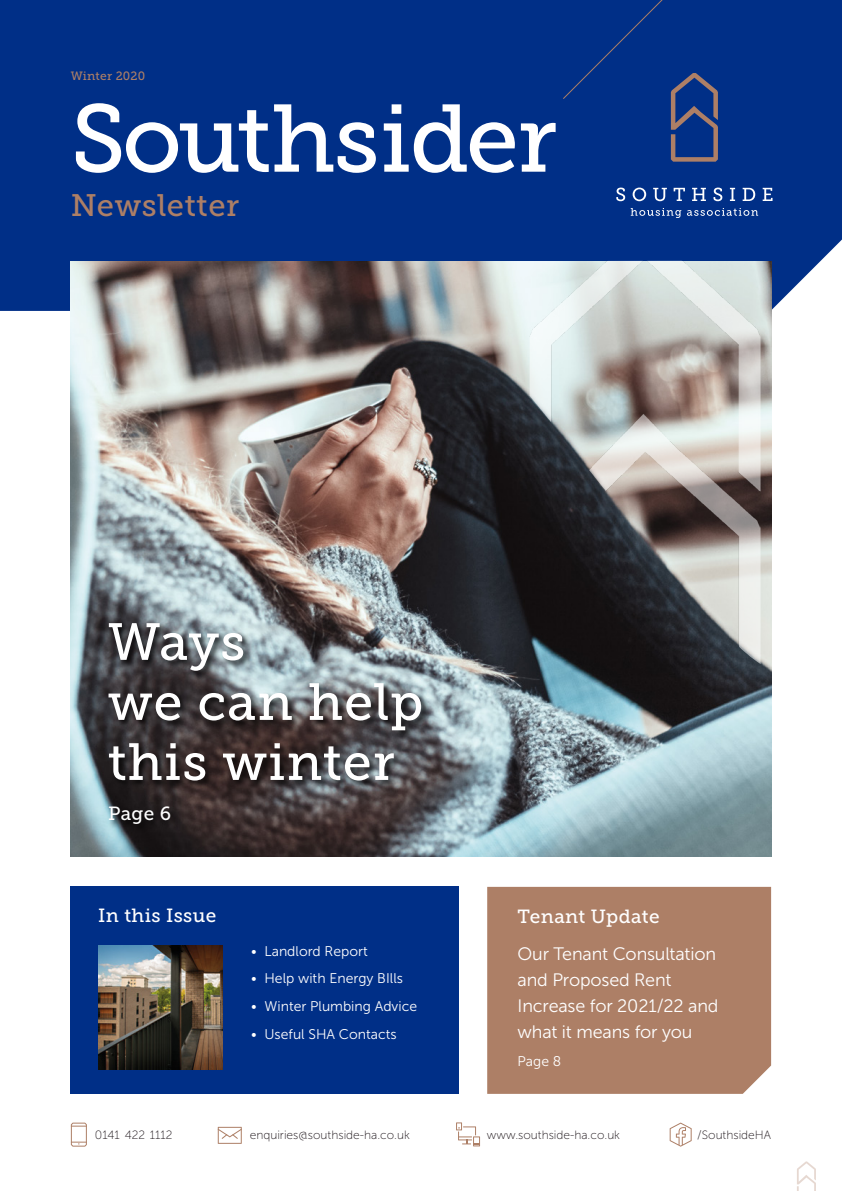
<style>
.page{position:relative;width:842px;height:1191px;background:#fff}
.page>*{position:absolute;margin:0;border:0;box-sizing:border-box;transform-origin:0 0}
.t1{font:95.3px "Museo Slab 500";letter-spacing:-.02em;color:#fff}
.t2{font:52px/60px "Museo Slab 500";letter-spacing:.02em;color:#fff}
.t3{font:31px "Museo Slab 500";letter-spacing:.02em;color:#ad7f66}
.t4{font:19px "Museo Slab 500";letter-spacing:.02em;color:#fff}
.t5{font:18px/26px "Museo Sans 300";letter-spacing:-.01em;color:#fff}
.t6{font:14px "Museo Sans 300";color:#fff}
.t7{font:12px "Museo Sans 100";color:#1d151a}
.t8{font:12px "Museo Slab 500";letter-spacing:.02em;color:#ad7f66}
</style>
<div class="page">
<div style="left:0;top:0;width:842px;height:311px;background:#002f87"></div>
<div style="left:71px;top:887px;width:388px;height:206px;background:#002f87"></div>
<div style="left:487px;top:887px;width:284px;height:206px;background:#ad7f66"></div>
<img style="left:71px;top:261px;width:700px;height:595px">
<div style="left:107px;top:622px;width:324px;height:211px;background:#000;opacity:.75"></div>
<img style="left:530px;top:260px;width:230px;height:404px">
<img style="left:98px;top:945px;width:125px;height:125px">
<svg style="left:71px;top:1122px;width:16px;height:24px"></svg>
<svg style="left:218px;top:1126px;width:24px;height:17px"></svg>
<svg style="left:670px;top:1122px;width:22px;height:24px"></svg>
<svg style="left:456px;top:1122px;width:24px;height:24px"></svg>
<svg style="left:797px;top:1161px;width:19px;height:30px"></svg>
<div style="left:562px;top:0;width:156px;height:162px;background:#002f87"></div>
<svg style="left:616px;top:188px;width:9px;height:13px"></svg>
<svg style="left:633px;top:188px;width:13px;height:13px"></svg>
<svg style="left:653px;top:188px;width:14px;height:13px"></svg>
<svg style="left:674px;top:188px;width:11px;height:13px"></svg>
<svg style="left:692px;top:188px;width:14px;height:13px"></svg>
<svg style="left:713px;top:188px;width:9px;height:13px"></svg>
<svg style="left:730px;top:188px;width:5px;height:13px"></svg>
<svg style="left:743px;top:188px;width:12px;height:13px"></svg>
<svg style="left:763px;top:188px;width:9px;height:13px"></svg>
<svg style="left:631px;top:208px;width:127px;height:10px"></svg>
<p class="t8" style="left:71px;top:69px;width:76px">Winter 2020</p>
<h1 class="t1" style="left:71px;top:86px;width:488px">Southsider</h1>
<h3 class="t3" style="left:71px;top:188px;width:170px">Newsletter</h3>
<h2 class="t2" style="left:108px;top:612px;width:317px">Ways<br>we can help this winter</h2>
<h3 class="t4" style="left:108px;top:802px;width:65px">Page 6</h3>
<h3 class="t4" style="left:98px;top:905px;width:120px">In this Issue</h3>
<p class="t6" style="left:251px;top:943px;width:118px">• Landlord Report</p>
<p class="t6" style="left:251px;top:971px;width:153px">• Help with Energy BIlls</p>
<p class="t6" style="left:251px;top:998px;width:167px">• Winter Plumbing Advice</p>
<p class="t6" style="left:251px;top:1026px;width:147px">• Useful SHA Contacts</p>
<h3 class="t4" style="left:518px;top:905px;width:143px">Tenant Update</h3>
<p class="t5" style="left:518px;top:941px;width:202px">Our Tenant Consultation and Proposed Rent<br>Increase for 2021/22 and what it means for you</p>
<p class="t6" style="left:518px;top:1053px;width:45px">Page 8</p>
<p class="t7" style="left:95px;top:1128px;width:79px">0141 422 1112</p>
<p class="t7" style="left:250px;top:1128px;width:161px">enquiries@southside-ha.co.uk</p>
<p class="t7" style="left:487px;top:1128px;width:135px">www.southside-ha.co.uk</p>
<p class="t7" style="left:697px;top:1128px;width:75px">/SouthsideHA</p>
</div>
